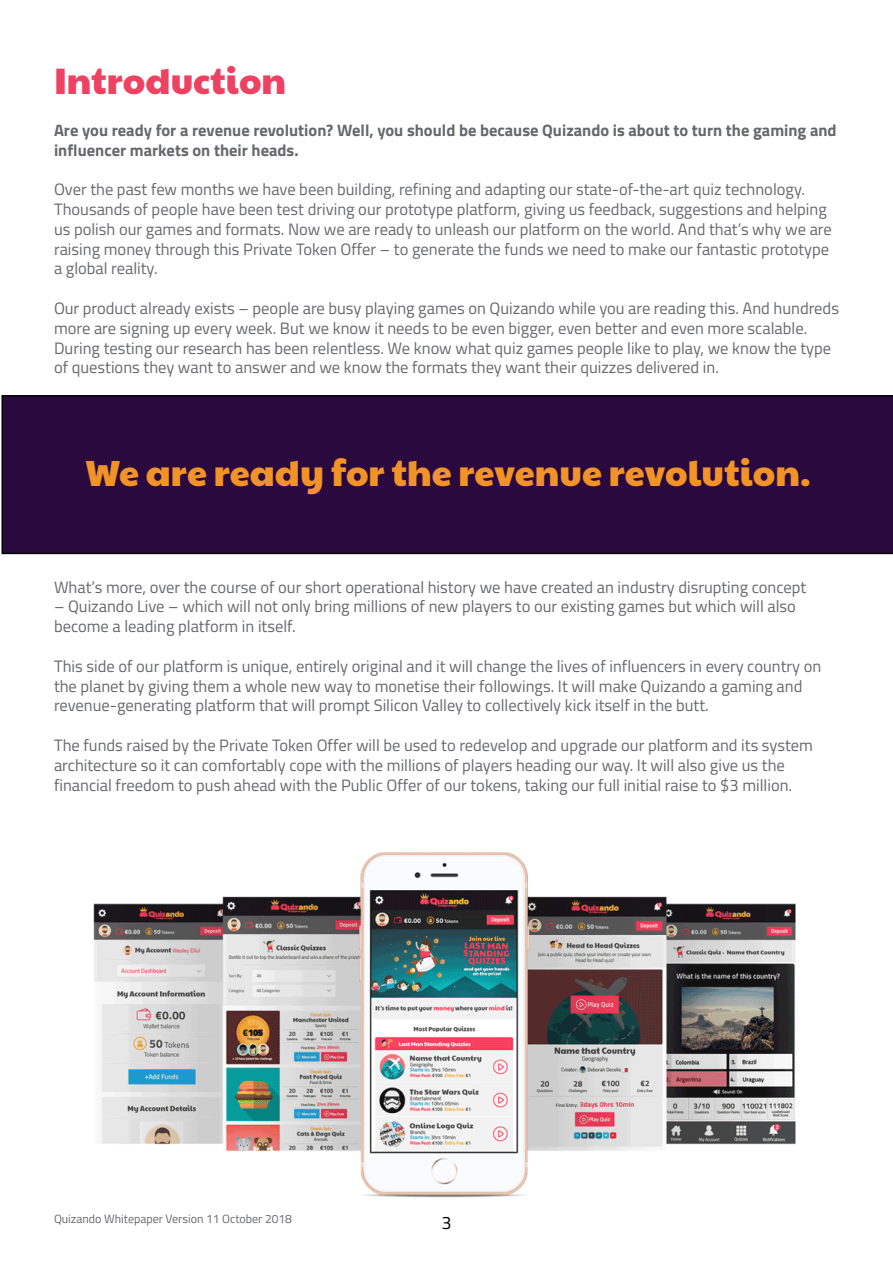
<style>
.page{position:relative;width:893px;height:1263px;background:#fff}
.page>*{position:absolute;margin:0;border:0;box-sizing:border-box;transform-origin:0 0}
.t1{font:36px "Paytone One";color:#f29328}
.t2{font:36px "Paytone One";color:#ed4261}
.t3{font:18px "Titillium Web";color:#000}
.t4{font:16.5px/19.8px "Titillium Web";color:#67686b}
.t5{font:700 16.5px/19.8px "Titillium Web";color:#67686b}
.t6{font:12px "Titillium Web";color:#67686b}
</style>
<div class="page">
<img style="left:93px;top:852px;width:703px;height:346px">
<div style="left:2px;top:395px;width:890px;height:159px;background:#2a093f"></div>
<h1 class="t2" style="left:54px;top:54px;width:234px">Introduction</h1>
<p class="t5" style="left:54px;top:120px;width:784px">Are you ready for a revenue revolution? Well, you should be because Quizando is about to turn the gaming and influencer markets on their heads.</p>
<p class="t4" style="left:54px;top:179px;width:779px">Over the past few months we have been building, refining and adapting our state-of-the-art quiz technology.<br>Thousands of people have been test driving our prototype platform, giving us feedback, suggestions and helping us polish our games and formats. Now we are ready to unleash our platform on the world. And that’s why we are raising money through this Private Token Offer – to generate the funds we need to make our fantastic prototype a global reality.</p>
<p class="t4" style="left:54px;top:298px;width:786px">Our product already exists – people are busy playing games on Quizando while you are reading this. And hundreds more are signing up every week. But we know it needs to be even bigger, even better and even more scalable.<br>During testing our research has been relentless. We know what quiz games people like to play, we know the type of questions they want to answer and we know the formats they want their quizzes delivered in.</p>
<h1 class="t1" style="left:85px;top:445px;width:727px">We are ready for the revenue revolution.</h1>
<p class="t4" style="left:54px;top:577px;width:754px">What’s more, over the course of our short operational history we have created an industry disrupting concept</p>
<p class="t4" style="left:54px;top:596px;width:743px">– Quizando Live – which will not only bring millions of new players to our existing games but which will also become a leading platform in itself.</p>
<p class="t4" style="left:54px;top:656px;width:769px">This side of our platform is unique, entirely original and it will change the lives of influencers in every country on the planet by giving them a whole new way to monetise their followings. It will make Quizando a gaming and revenue-generating platform that will prompt Silicon Valley to collectively kick itself in the butt.</p>
<p class="t4" style="left:54px;top:735px;width:760px">The funds raised by the Private Token Offer will be used to redevelop and upgrade our platform and its system architecture so it can comfortably cope with the millions of players heading our way. It will also give us the financial freedom to push ahead with the Public Offer of our tokens, taking our full initial raise to $3 million.</p>
<p class="t6" style="left:54px;top:1209px;width:239px">Quizando Whitepaper Version 11 October 2018</p>
<p class="t3" style="left:441px;top:1209px;width:12px">3</p>
</div>
